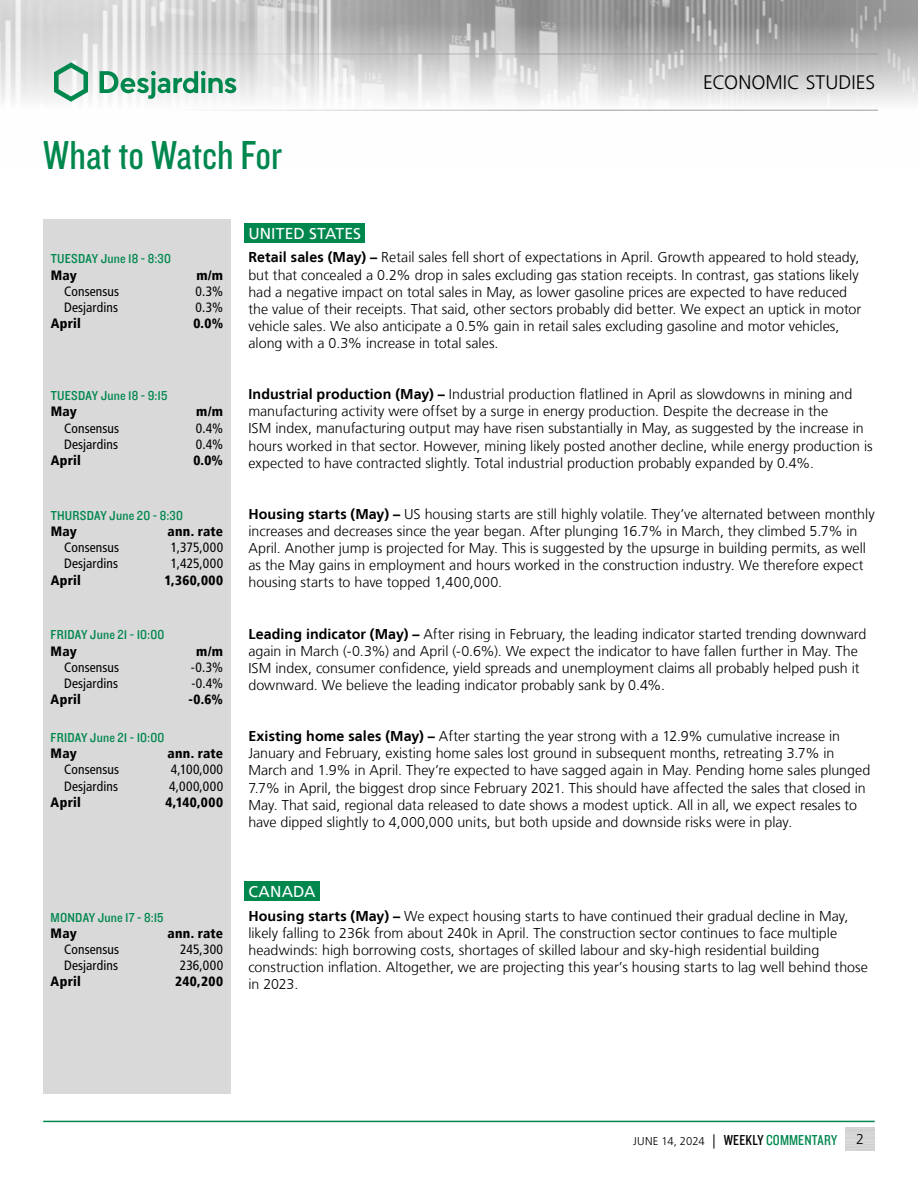
<style>
.page{position:relative;width:918px;height:1188px;background:#fff}
.page>*{position:absolute;margin:0;border:0;box-sizing:border-box;transform-origin:0 0}
.t1{font:42px "Knockout 29 Junior Ltweight";color:#00874e}
.t2{font:300 19.5px "Frutiger LT";letter-spacing:.005em;color:#000}
.t3{font:15.75px "Frutiger LT";letter-spacing:.005em;color:#fff}
.t4{font:300 14.25px/17.1px "Frutiger LT";color:#000}
.t5{font:condensed 13.5px "Frutiger LT";letter-spacing:.01em;color:#000}
.t6{font:900 condensed 13.5px "Frutiger LT";letter-spacing:.02em;color:#000}
.t7{font:13.5px "Knockout 30 Junior Welterwt";letter-spacing:.01em;color:#00874e}
.t8{font:300 11.25px "Frutiger LT";letter-spacing:-.005em;color:#000}
.s1{font-weight:700}
.s2{font-size:14.25px}
.s3{font-family:"Knockout 29 Junior Ltweight";font-weight:400;font-size:15px}
.s4{font-family:"Knockout 29 Junior Ltweight";font-weight:400;font-size:15px;color:#00874e}
</style>
<div class="page">
<img style="left:0;top:0;width:918px;height:110px">
<hr style="left:0;top:54px;width:878px;height:1px;background:#9d9d9c">
<hr style="left:0;top:110px;width:878px;height:1px;background:#9d9d9c">
<svg style="left:54px;top:62px;width:34px;height:40px"></svg>
<svg style="left:100px;top:71px;width:136px;height:28px"></svg>
<hr style="left:43px;top:1121px;width:832px;height:1px;background:#00874e">
<div style="left:43px;top:219px;width:188px;height:875px;background:#d9d9d9"></div>
<div style="left:244px;top:223px;width:121px;height:20px;background:#00874e"></div>
<div style="left:244px;top:881px;width:76px;height:20px;background:#00874e"></div>
<h1 class="t1" style="left:43px;top:128px;width:240px">What to Watch For</h1>
<h2 class="t2" style="left:703px;top:72px;width:174px">ECONOMIC STUDIES</h2>
<p class="t7" style="left:51px;top:250px;width:122px">TUESDAY June 18 - 8:30</p>
<p class="t6" style="left:51px;top:267px;width:28px">May</p>
<p class="t6" style="left:196px;top:267px;width:28px">m/m</p>
<p class="t5" style="left:64px;top:283px;width:57px">Consensus</p>
<p class="t5" style="left:196px;top:283px;width:29px">0.3%</p>
<p class="t5" style="left:64px;top:299px;width:55px">Desjardins</p>
<p class="t5" style="left:196px;top:299px;width:29px">0.3%</p>
<p class="t6" style="left:51px;top:315px;width:32px">April</p>
<p class="t6" style="left:193px;top:315px;width:31px">0.0%</p>
<p class="t7" style="left:51px;top:387px;width:118px">TUESDAY June 18 - 9:15</p>
<p class="t6" style="left:51px;top:404px;width:28px">May</p>
<p class="t6" style="left:196px;top:404px;width:28px">m/m</p>
<p class="t5" style="left:64px;top:420px;width:57px">Consensus</p>
<p class="t5" style="left:196px;top:420px;width:29px">0.4%</p>
<p class="t5" style="left:64px;top:436px;width:55px">Desjardins</p>
<p class="t5" style="left:196px;top:436px;width:29px">0.4%</p>
<p class="t6" style="left:51px;top:452px;width:32px">April</p>
<p class="t6" style="left:193px;top:452px;width:31px">0.0%</p>
<p class="t7" style="left:51px;top:506px;width:134px">THURSDAY June 20 - 8:30</p>
<p class="t6" style="left:51px;top:523px;width:28px">May</p>
<p class="t6" style="left:168px;top:523px;width:57px">ann. rate</p>
<p class="t5" style="left:64px;top:540px;width:57px">Consensus</p>
<p class="t5" style="left:171px;top:540px;width:54px">1,375,000</p>
<p class="t5" style="left:64px;top:556px;width:55px">Desjardins</p>
<p class="t5" style="left:171px;top:556px;width:54px">1,425,000</p>
<p class="t6" style="left:51px;top:572px;width:32px">April</p>
<p class="t6" style="left:164px;top:572px;width:60px">1,360,000</p>
<p class="t7" style="left:51px;top:626px;width:115px">FRIDAY June 21 - 10:00</p>
<p class="t6" style="left:51px;top:643px;width:28px">May</p>
<p class="t6" style="left:196px;top:643px;width:28px">m/m</p>
<p class="t5" style="left:64px;top:659px;width:57px">Consensus</p>
<p class="t5" style="left:191px;top:659px;width:34px">-0.3%</p>
<p class="t5" style="left:64px;top:675px;width:55px">Desjardins</p>
<p class="t5" style="left:191px;top:675px;width:33px">-0.4%</p>
<p class="t6" style="left:51px;top:691px;width:32px">April</p>
<p class="t6" style="left:188px;top:691px;width:36px">-0.6%</p>
<p class="t7" style="left:51px;top:729px;width:115px">FRIDAY June 21 - 10:00</p>
<p class="t6" style="left:51px;top:745px;width:28px">May</p>
<p class="t6" style="left:168px;top:745px;width:57px">ann. rate</p>
<p class="t5" style="left:64px;top:762px;width:57px">Consensus</p>
<p class="t5" style="left:171px;top:762px;width:54px">4,100,000</p>
<p class="t5" style="left:64px;top:778px;width:55px">Desjardins</p>
<p class="t5" style="left:169px;top:778px;width:55px">4,000,000</p>
<p class="t6" style="left:51px;top:794px;width:32px">April</p>
<p class="t6" style="left:165px;top:794px;width:59px">4,140,000</p>
<p class="t7" style="left:51px;top:908px;width:114px">MONDAY June 17 - 8:15</p>
<p class="t6" style="left:51px;top:925px;width:28px">May</p>
<p class="t6" style="left:168px;top:925px;width:57px">ann. rate</p>
<p class="t5" style="left:64px;top:942px;width:57px">Consensus</p>
<p class="t5" style="left:180px;top:942px;width:44px">245,300</p>
<p class="t5" style="left:64px;top:958px;width:55px">Desjardins</p>
<p class="t5" style="left:180px;top:958px;width:45px">236,000</p>
<p class="t6" style="left:51px;top:974px;width:32px">April</p>
<p class="t6" style="left:175px;top:974px;width:49px">240,200</p>
<p class="t3" style="left:248px;top:224px;width:114px">UNITED STATES</p>
<p class="t4" style="left:248px;top:249px;width:614px"><span class="s1">Retail sales (May) –</span> Retail sales fell short of expectations in April. Growth appeared to hold steady, but that concealed a 0.2% drop in sales excluding gas station receipts. In contrast, gas stations likely had a negative impact on total sales in May, as lower gasoline prices are expected to have reduced the value of their receipts. That said, other sectors probably did better. We expect an uptick in motor vehicle sales. We also anticipate a 0.5% gain in retail sales excluding gasoline and motor vehicles, along with a 0.3% increase in total sales.</p>
<p class="t4" style="left:248px;top:386px;width:626px"><span class="s1">Industrial production (May) –</span> Industrial production flatlined in April as slowdowns in mining and manufacturing activity were offset by a surge in energy production. Despite the decrease in the<br>ISM index, manufacturing output may have risen substantially in May, as suggested by the increase in hours worked in that sector. However, mining likely posted another decline, while energy production is expected to have contracted slightly. Total industrial production probably expanded by 0.4%.</p>
<p class="t4" style="left:248px;top:506px;width:628px"><span class="s1">Housing starts (May) –</span> US housing starts are still highly volatile. They’ve alternated between monthly increases and decreases since the year began. After plunging 16.7% in March, they climbed 5.7% in April. Another jump is projected for May. This is suggested by the upsurge in building permits, as well as the May gains in employment and hours worked in the construction industry. We therefore expect housing starts to have topped 1,400,000.</p>
<p class="t4" style="left:248px;top:625px;width:620px"><span class="s1">Leading indicator (May) –</span> After rising in February, the leading indicator started trending downward again in March (-0.3%) and April (-0.6%). We expect the indicator to have fallen further in May. The ISM index, consumer confidence, yield spreads and unemployment claims all probably helped push it downward. We believe the leading indicator probably sank by 0.4%.</p>
<p class="t4" style="left:248px;top:728px;width:623px"><span class="s1">Existing home sales (May) –</span> After starting the year strong with a 12.9% cumulative increase in January and February, existing home sales lost ground in subsequent months, retreating 3.7% in March and 1.9% in April. They’re expected to have sagged again in May. Pending home sales plunged 7.7% in April, the biggest drop since February 2021. This should have affected the sales that closed in May. That said, regional data released to date shows a modest uptick. All in all, we expect resales to have dipped slightly to 4,000,000 units, but both upside and downside risks were in play.</p>
<p class="t3" style="left:248px;top:882px;width:69px">CANADA</p>
<p class="t4" style="left:248px;top:908px;width:621px"><span class="s1">Housing starts (May) –</span> We expect housing starts to have continued their gradual decline in May, likely falling to 236k from about 240k in April. The construction sector continues to face multiple headwinds: high borrowing costs, shortages of skilled labour and sky-high residential building construction inflation. Altogether, we are projecting this year’s housing starts to lag well behind those in 2023.</p>
<p class="t8" style="left:633px;top:1135px;width:205px">JUNE 14, 2024 <span class="s2">|</span> <span class="s3">WEEKLY</span> <span class="s4">COMMENTARY</span></p>
<p class="t4" style="left:856px;top:1131px;width:9px">2</p>
</div>
